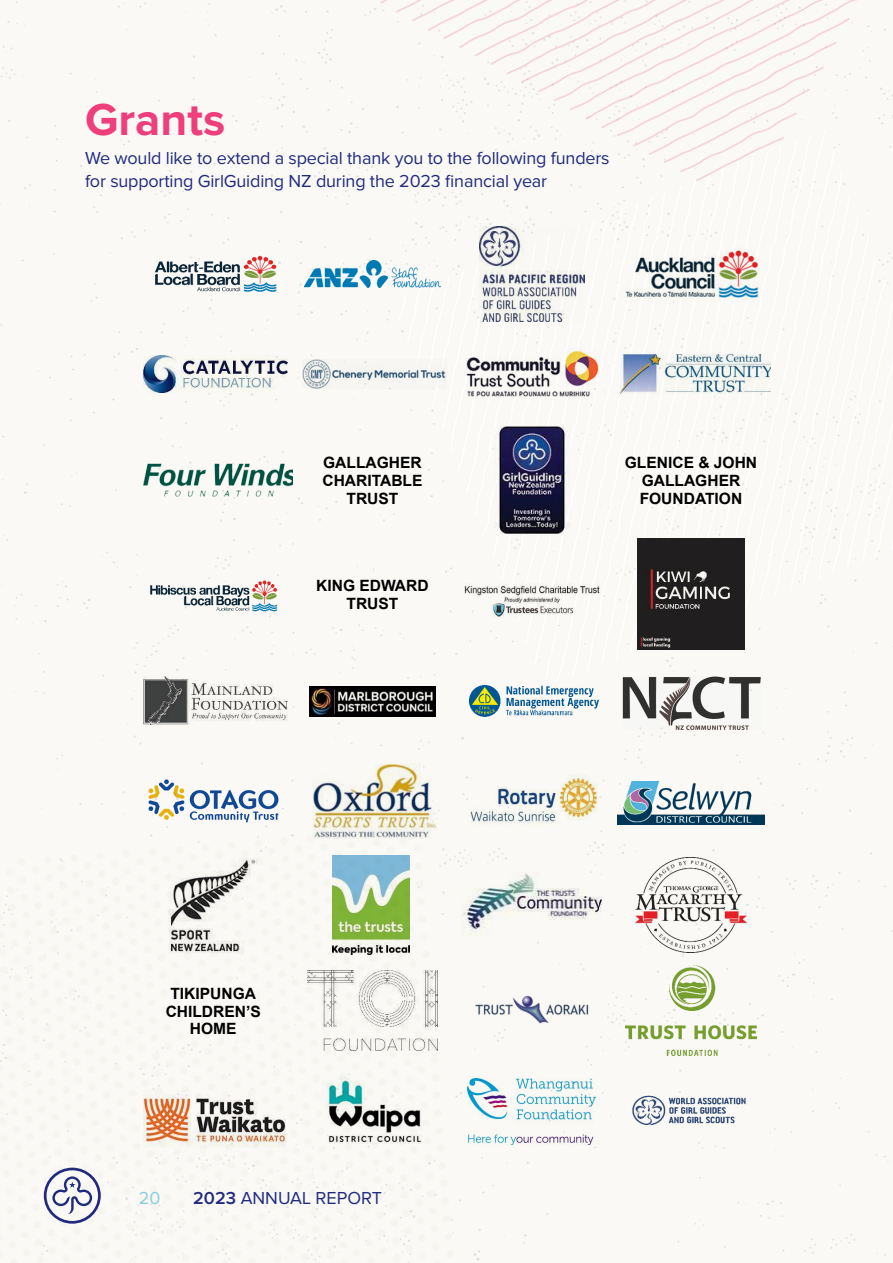
<style>
.page{position:relative;width:893px;height:1263px;background:#faf9f5}
.page>*{position:absolute;margin:0;border:0;box-sizing:border-box;transform-origin:0 0}
.SubHeading_Blue{font:700 46.5px "Proxima Nova";color:#ee3e7b}
.Headings_Pink{font:18px "Proxima Nova";letter-spacing:-.01em;color:#212b7e}
.t1{font:18px "Proxima Nova";color:#86cddc}
.t2{font:700 15.6px/17.9px "Arial";color:#000;text-align:center}
.s1{font-weight:600}
</style>
<div class="page">
<svg style="left:44px;top:1167px;width:57px;height:57px"></svg>
<svg style="left:267px;top:0;width:626px;height:183px"></svg>
<div style="left:128px;top:216px;width:660px;height:951px;background:#faf9f5"></div>
<img style="left:150px;top:575px;width:129px;height:42px">
<img style="left:464px;top:573px;width:141px;height:53px">
<img style="left:622px;top:676px;width:142px;height:59px">
<img style="left:148px;top:779px;width:136px;height:49px">
<img style="left:618px;top:781px;width:146px;height:44px">
<img style="left:332px;top:856px;width:78px;height:98px">
<img style="left:610px;top:1091px;width:136px;height:35px">
<img style="left:155px;top:255px;width:126px;height:46px">
<img style="left:304px;top:261px;width:137px;height:26px">
<img style="left:479px;top:226px;width:105px;height:96px">
<img style="left:625px;top:234px;width:134px;height:77px">
<img style="left:143px;top:355px;width:145px;height:37px">
<img style="left:302px;top:359px;width:144px;height:30px">
<img style="left:466px;top:335px;width:138px;height:71px">
<img style="left:621px;top:354px;width:150px;height:40px">
<img style="left:143px;top:463px;width:150px;height:34px">
<img style="left:492px;top:426px;width:74px;height:107px">
<img style="left:638px;top:539px;width:106px;height:110px">
<img style="left:143px;top:677px;width:145px;height:48px">
<img style="left:310px;top:686px;width:125px;height:30px">
<img style="left:469px;top:685px;width:130px;height:32px">
<img style="left:312px;top:763px;width:128px;height:76px">
<img style="left:463px;top:776px;width:137px;height:48px">
<img style="left:168px;top:858px;width:89px;height:96px">
<img style="left:462px;top:872px;width:140px;height:63px">
<img style="left:636px;top:857px;width:110px;height:96px">
<img style="left:308px;top:970px;width:129px;height:80px">
<img style="left:475px;top:995px;width:114px;height:29px">
<img style="left:626px;top:965px;width:130px;height:90px">
<img style="left:143px;top:1085px;width:142px;height:76px">
<img style="left:312px;top:1073px;width:109px;height:76px">
<img style="left:467px;top:1079px;width:129px;height:65px">
<p class="SubHeading_Blue" style="left:85px;top:84px;width:142px">Grants</p>
<p class="Headings_Pink" style="left:85px;top:150px;width:526px">We would like to extend a special thank you to the following funders</p>
<p class="Headings_Pink" style="left:85px;top:173px;width:464px">for supporting GirlGuiding NZ during the 2023 financial year</p>
<p class="t2" style="left:322px;top:454px;width:101px">GALLAGHER<br>CHARITABLE<br>TRUST</p>
<p class="t2" style="left:625px;top:454px;width:134px">GLENICE &amp; JOHN<br>GALLAGHER<br>FOUNDATION</p>
<p class="t2" style="left:316px;top:577px;width:114px">KING EDWARD<br>TRUST</p>
<p class="t2" style="left:166px;top:985px;width:97px">TIKIPUNGA<br>CHILDREN’S<br>HOME</p>
<p class="t1" style="left:139px;top:1190px;width:23px">20</p>
<p class="Headings_Pink" style="left:193px;top:1190px;width:190px"><span class="s1">2023</span> ANNUAL REPORT</p>
</div>
